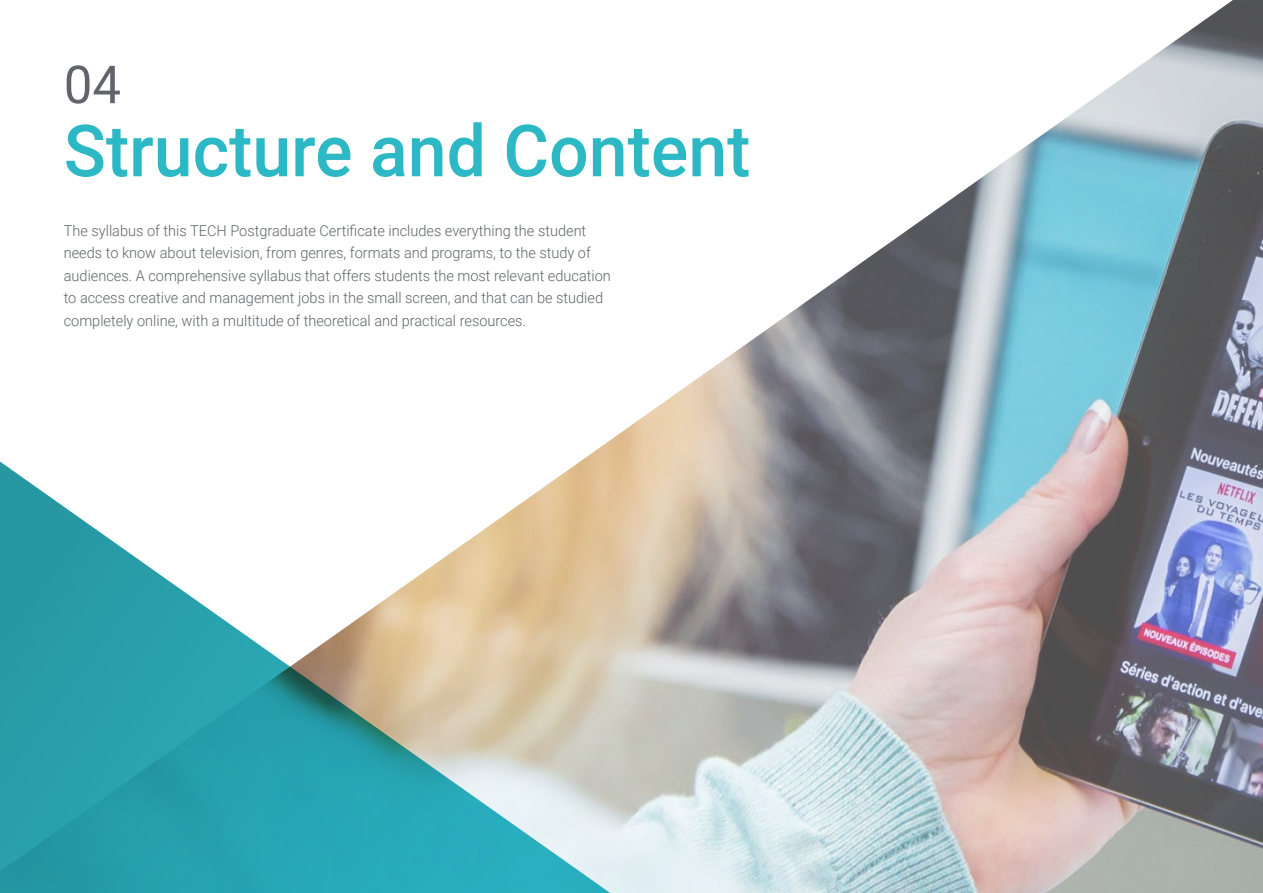
<style>
.page{position:relative;width:1263px;height:893px;background:#fff}
.page>*{position:absolute;margin:0;border:0;box-sizing:border-box;transform-origin:0 0}
.t1{font:500 72px "Roboto";color:#2db8c5}
.t2{font:52.5px "Roboto";color:#61646a}
.t3{font:300 15px/22.5px "Roboto";color:#61646a}
</style>
<div class="page">
<img style="left:602px;top:0;width:661px;height:893px">
<svg style="left:0;top:446px;width:640px;height:447px"></svg>
<h2 class="t2" style="left:64px;top:48px;width:59px">04</h2>
<h1 class="t1" style="left:64px;top:100px;width:688px">Structure and Content</h1>
<p class="t3" style="left:64px;top:218px;width:549px">The syllabus of this TECH Postgraduate Certificate includes everything the student needs to know about television, from genres, formats and programs, to the study of audiences. A comprehensive syllabus that offers students the most relevant education to access creative and management jobs in the small screen, and that can be studied completely online, with a multitude of theoretical and practical resources.</p>
</div>
